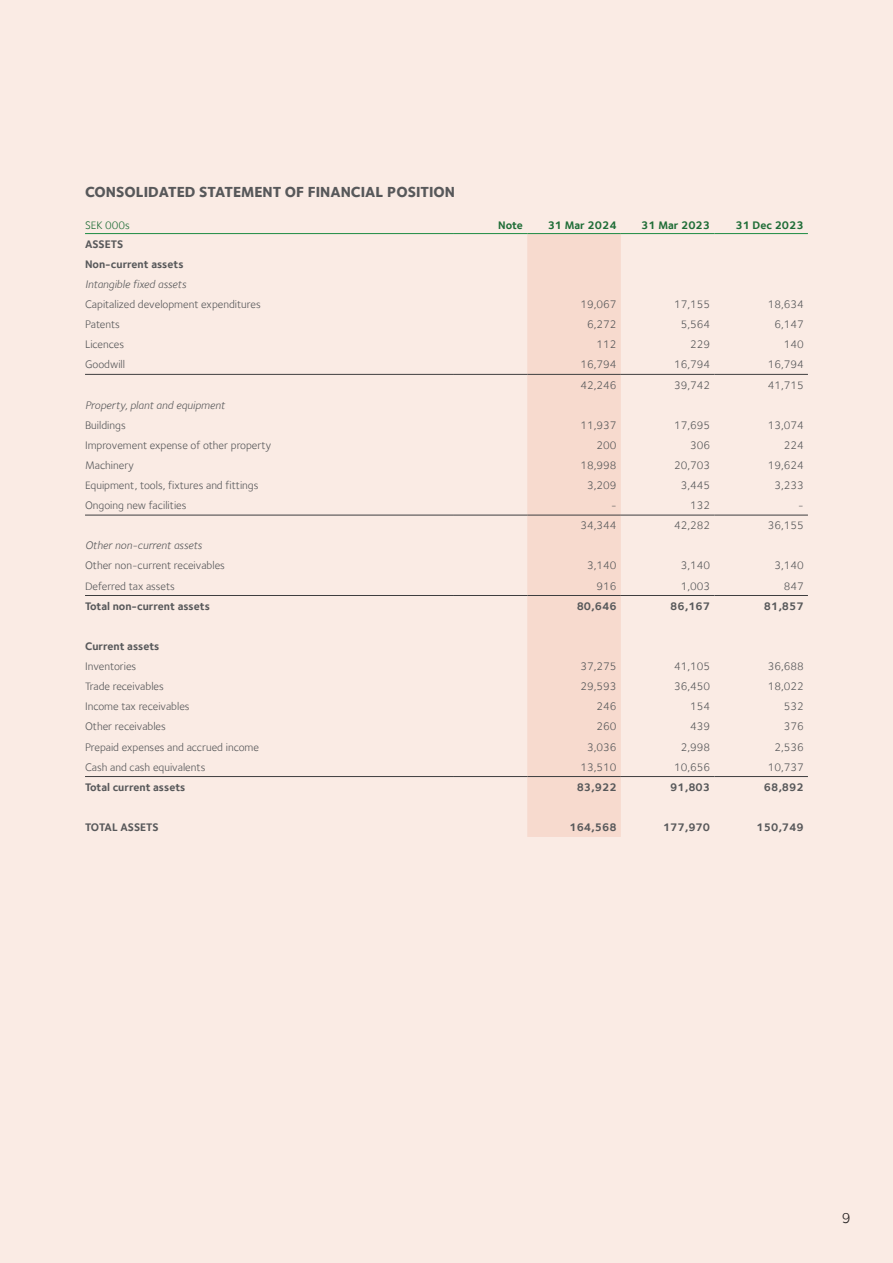
<style>
.page{position:relative;width:893px;height:1263px;background:#faebe4}
.page>*{position:absolute;margin:0;border:0;box-sizing:border-box;transform-origin:0 0}
.t1{font:15px "Foundry Sterling Extra Bold OSF";color:#57585a}
.t2{font:15px "Foundry Sterling";color:#231f20}
.Tabell_Vänster{font:11.25px "Foundry Sterling";color:#57585a}
.Tabell_Höger{font:11.25px "Foundry Sterling";color:#57585a}
.Tabell_Vänster-2{font:700 11.25px "Foundry Sterling";color:#57585a}
.Tabell_Vänster-3{font:italic 11.25px "Foundry Sterling";color:#57585a}
.Tabell_Höger-2{font:700 11.25px "Foundry Sterling";color:#57585a}
.Tabell_Höger-3{font:700 11.25px "Foundry Sterling";color:#1f6d37}
.Tabell_Vänster-4{font:11.25px "Foundry Sterling";color:#1f6d37}
</style>
<div class="page">
<div style="left:527px;top:234px;width:94px;height:603px;background:#f7dace"></div>
<hr style="left:85px;top:233px;width:369px;height:1px;background:#1d8b43">
<hr style="left:454px;top:233px;width:73px;height:1px;background:#1d8b43">
<hr style="left:527px;top:233px;width:94px;height:1px;background:#1d8b43">
<hr style="left:621px;top:233px;width:93px;height:1px;background:#1d8b43">
<hr style="left:714px;top:233px;width:94px;height:1px;background:#1d8b43">
<hr style="left:85px;top:374px;width:369px;height:1px;background:#3e3e3f">
<hr style="left:454px;top:374px;width:73px;height:1px;background:#3e3e3f">
<hr style="left:527px;top:374px;width:94px;height:1px;background:#3e3e3f">
<hr style="left:621px;top:374px;width:93px;height:1px;background:#3e3e3f">
<hr style="left:714px;top:374px;width:94px;height:1px;background:#3e3e3f">
<hr style="left:85px;top:515px;width:369px;height:1px;background:#3e3e3f">
<hr style="left:454px;top:515px;width:73px;height:1px;background:#3e3e3f">
<hr style="left:527px;top:515px;width:94px;height:1px;background:#3e3e3f">
<hr style="left:621px;top:515px;width:93px;height:1px;background:#3e3e3f">
<hr style="left:714px;top:515px;width:94px;height:1px;background:#3e3e3f">
<hr style="left:85px;top:776px;width:369px;height:1px;background:#3e3e3f">
<hr style="left:454px;top:776px;width:73px;height:1px;background:#3e3e3f">
<hr style="left:527px;top:776px;width:94px;height:1px;background:#3e3e3f">
<hr style="left:621px;top:776px;width:93px;height:1px;background:#3e3e3f">
<hr style="left:714px;top:776px;width:94px;height:1px;background:#3e3e3f">
<hr style="left:85px;top:595px;width:369px;height:1px;background:#3e3e3f">
<hr style="left:454px;top:595px;width:73px;height:1px;background:#3e3e3f">
<hr style="left:527px;top:595px;width:94px;height:1px;background:#3e3e3f">
<hr style="left:621px;top:595px;width:93px;height:1px;background:#3e3e3f">
<hr style="left:714px;top:595px;width:94px;height:1px;background:#3e3e3f">
<h2 class="t1" style="left:85px;top:182px;width:372px">CONSOLIDATED STATEMENT OF FINANCIAL POSITION</h2>
<p class="Tabell_Vänster-4" style="left:85px;top:219px;width:46px">SEK 000s</p>
<p class="Tabell_Höger-3" style="left:498px;top:219px;width:26px">Note</p>
<p class="Tabell_Höger-3" style="left:548px;top:219px;width:70px">31 Mar 2024</p>
<p class="Tabell_Höger-3" style="left:641px;top:219px;width:70px">31 Mar 2023</p>
<p class="Tabell_Höger-3" style="left:735px;top:219px;width:70px">31 Dec 2023</p>
<p class="Tabell_Vänster-2" style="left:85px;top:237px;width:40px">ASSETS</p>
<p class="Tabell_Vänster-2" style="left:85px;top:257px;width:100px">Non-current assets</p>
<p class="Tabell_Vänster-3" style="left:85px;top:278px;width:103px">Intangible fixed assets</p>
<p class="Tabell_Vänster" style="left:85px;top:298px;width:177px">Capitalized development expenditures</p>
<p class="Tabell_Höger" style="left:581px;top:298px;width:38px">19,067</p>
<p class="Tabell_Höger" style="left:674px;top:298px;width:38px">17,155</p>
<p class="Tabell_Höger" style="left:768px;top:298px;width:38px">18,634</p>
<p class="Tabell_Vänster" style="left:85px;top:318px;width:36px">Patents</p>
<p class="Tabell_Höger" style="left:587px;top:318px;width:31px">6,272</p>
<p class="Tabell_Höger" style="left:681px;top:318px;width:31px">5,564</p>
<p class="Tabell_Höger" style="left:774px;top:318px;width:31px">6,147</p>
<p class="Tabell_Vänster" style="left:85px;top:338px;width:40px">Licences</p>
<p class="Tabell_Höger" style="left:597px;top:338px;width:22px">112</p>
<p class="Tabell_Höger" style="left:690px;top:338px;width:22px">229</p>
<p class="Tabell_Höger" style="left:784px;top:338px;width:22px">140</p>
<p class="Tabell_Vänster" style="left:85px;top:358px;width:42px">Goodwill</p>
<p class="Tabell_Höger" style="left:581px;top:358px;width:38px">16,794</p>
<p class="Tabell_Höger" style="left:674px;top:358px;width:38px">16,794</p>
<p class="Tabell_Höger" style="left:768px;top:358px;width:38px">16,794</p>
<p class="Tabell_Höger" style="left:581px;top:378px;width:38px">42,246</p>
<p class="Tabell_Höger" style="left:674px;top:378px;width:38px">39,742</p>
<p class="Tabell_Höger" style="left:768px;top:378px;width:38px">41,715</p>
<p class="Tabell_Vänster-3" style="left:85px;top:398px;width:142px">Property, plant and equipment</p>
<p class="Tabell_Vänster" style="left:85px;top:418px;width:42px">Buildings</p>
<p class="Tabell_Höger" style="left:581px;top:418px;width:38px">11,937</p>
<p class="Tabell_Höger" style="left:674px;top:418px;width:38px">17,695</p>
<p class="Tabell_Höger" style="left:768px;top:418px;width:38px">13,074</p>
<p class="Tabell_Vänster" style="left:85px;top:439px;width:188px">Improvement expense of other property</p>
<p class="Tabell_Höger" style="left:597px;top:439px;width:22px">200</p>
<p class="Tabell_Höger" style="left:690px;top:439px;width:22px">306</p>
<p class="Tabell_Höger" style="left:784px;top:439px;width:22px">224</p>
<p class="Tabell_Vänster" style="left:85px;top:459px;width:50px">Machinery</p>
<p class="Tabell_Höger" style="left:581px;top:459px;width:38px">18,998</p>
<p class="Tabell_Höger" style="left:674px;top:459px;width:38px">20,703</p>
<p class="Tabell_Höger" style="left:768px;top:459px;width:38px">19,624</p>
<p class="Tabell_Vänster" style="left:85px;top:479px;width:175px">Equipment, tools, fixtures and fittings</p>
<p class="Tabell_Höger" style="left:587px;top:479px;width:31px">3,209</p>
<p class="Tabell_Höger" style="left:681px;top:479px;width:31px">3,445</p>
<p class="Tabell_Höger" style="left:774px;top:479px;width:31px">3,233</p>
<p class="Tabell_Vänster" style="left:85px;top:499px;width:103px">Ongoing new facilities</p>
<p class="Tabell_Höger" style="left:611px;top:499px;width:7px">-</p>
<p class="Tabell_Höger" style="left:690px;top:499px;width:22px">132</p>
<p class="Tabell_Höger" style="left:798px;top:499px;width:7px">-</p>
<p class="Tabell_Höger" style="left:581px;top:519px;width:38px">34,344</p>
<p class="Tabell_Höger" style="left:674px;top:519px;width:38px">42,282</p>
<p class="Tabell_Höger" style="left:768px;top:519px;width:38px">36,155</p>
<p class="Tabell_Vänster-3" style="left:85px;top:539px;width:119px">Other non-current assets</p>
<p class="Tabell_Vänster" style="left:85px;top:559px;width:141px">Other non-current receivables</p>
<p class="Tabell_Höger" style="left:587px;top:559px;width:31px">3,140</p>
<p class="Tabell_Höger" style="left:681px;top:559px;width:31px">3,140</p>
<p class="Tabell_Höger" style="left:774px;top:559px;width:31px">3,140</p>
<p class="Tabell_Vänster" style="left:85px;top:579px;width:91px">Deferred tax assets</p>
<p class="Tabell_Höger" style="left:597px;top:579px;width:22px">916</p>
<p class="Tabell_Höger" style="left:681px;top:579px;width:31px">1,003</p>
<p class="Tabell_Höger" style="left:784px;top:579px;width:22px">847</p>
<p class="Tabell_Vänster-2" style="left:85px;top:599px;width:126px">Total non-current assets</p>
<p class="Tabell_Höger-2" style="left:577px;top:599px;width:41px">80,646</p>
<p class="Tabell_Höger-2" style="left:670px;top:599px;width:41px">86,167</p>
<p class="Tabell_Höger-2" style="left:764px;top:599px;width:41px">81,857</p>
<p class="Tabell_Vänster-2" style="left:85px;top:639px;width:76px">Current assets</p>
<p class="Tabell_Vänster" style="left:85px;top:660px;width:53px">Inventories</p>
<p class="Tabell_Höger" style="left:581px;top:660px;width:38px">37,275</p>
<p class="Tabell_Höger" style="left:674px;top:660px;width:38px">41,105</p>
<p class="Tabell_Höger" style="left:768px;top:660px;width:38px">36,688</p>
<p class="Tabell_Vänster" style="left:85px;top:680px;width:80px">Trade receivables</p>
<p class="Tabell_Höger" style="left:581px;top:680px;width:38px">29,593</p>
<p class="Tabell_Höger" style="left:674px;top:680px;width:38px">36,450</p>
<p class="Tabell_Höger" style="left:768px;top:680px;width:38px">18,022</p>
<p class="Tabell_Vänster" style="left:85px;top:700px;width:106px">Income tax receivables</p>
<p class="Tabell_Höger" style="left:597px;top:700px;width:22px">246</p>
<p class="Tabell_Höger" style="left:690px;top:700px;width:22px">154</p>
<p class="Tabell_Höger" style="left:784px;top:700px;width:22px">532</p>
<p class="Tabell_Vänster" style="left:85px;top:720px;width:82px">Other receivables</p>
<p class="Tabell_Höger" style="left:597px;top:720px;width:22px">260</p>
<p class="Tabell_Höger" style="left:690px;top:720px;width:22px">439</p>
<p class="Tabell_Höger" style="left:784px;top:720px;width:22px">376</p>
<p class="Tabell_Vänster" style="left:85px;top:740px;width:175px">Prepaid expenses and accrued income</p>
<p class="Tabell_Höger" style="left:587px;top:740px;width:31px">3,036</p>
<p class="Tabell_Höger" style="left:681px;top:740px;width:31px">2,998</p>
<p class="Tabell_Höger" style="left:774px;top:740px;width:31px">2,536</p>
<p class="Tabell_Vänster" style="left:85px;top:760px;width:122px">Cash and cash equivalents</p>
<p class="Tabell_Höger" style="left:581px;top:760px;width:38px">13,510</p>
<p class="Tabell_Höger" style="left:674px;top:760px;width:38px">10,656</p>
<p class="Tabell_Höger" style="left:768px;top:760px;width:38px">10,737</p>
<p class="Tabell_Vänster-2" style="left:85px;top:780px;width:102px">Total current assets</p>
<p class="Tabell_Höger-2" style="left:577px;top:780px;width:41px">83,922</p>
<p class="Tabell_Höger-2" style="left:670px;top:780px;width:41px">91,803</p>
<p class="Tabell_Höger-2" style="left:764px;top:780px;width:41px">68,892</p>
<p class="Tabell_Vänster-2" style="left:85px;top:820px;width:75px">TOTAL ASSETS</p>
<p class="Tabell_Höger-2" style="left:569px;top:820px;width:49px">164,568</p>
<p class="Tabell_Höger-2" style="left:663px;top:820px;width:49px">177,970</p>
<p class="Tabell_Höger-2" style="left:757px;top:820px;width:49px">150,749</p>
<h1 class="t2" style="left:842px;top:1209px;width:10px">9</h1>
</div>
